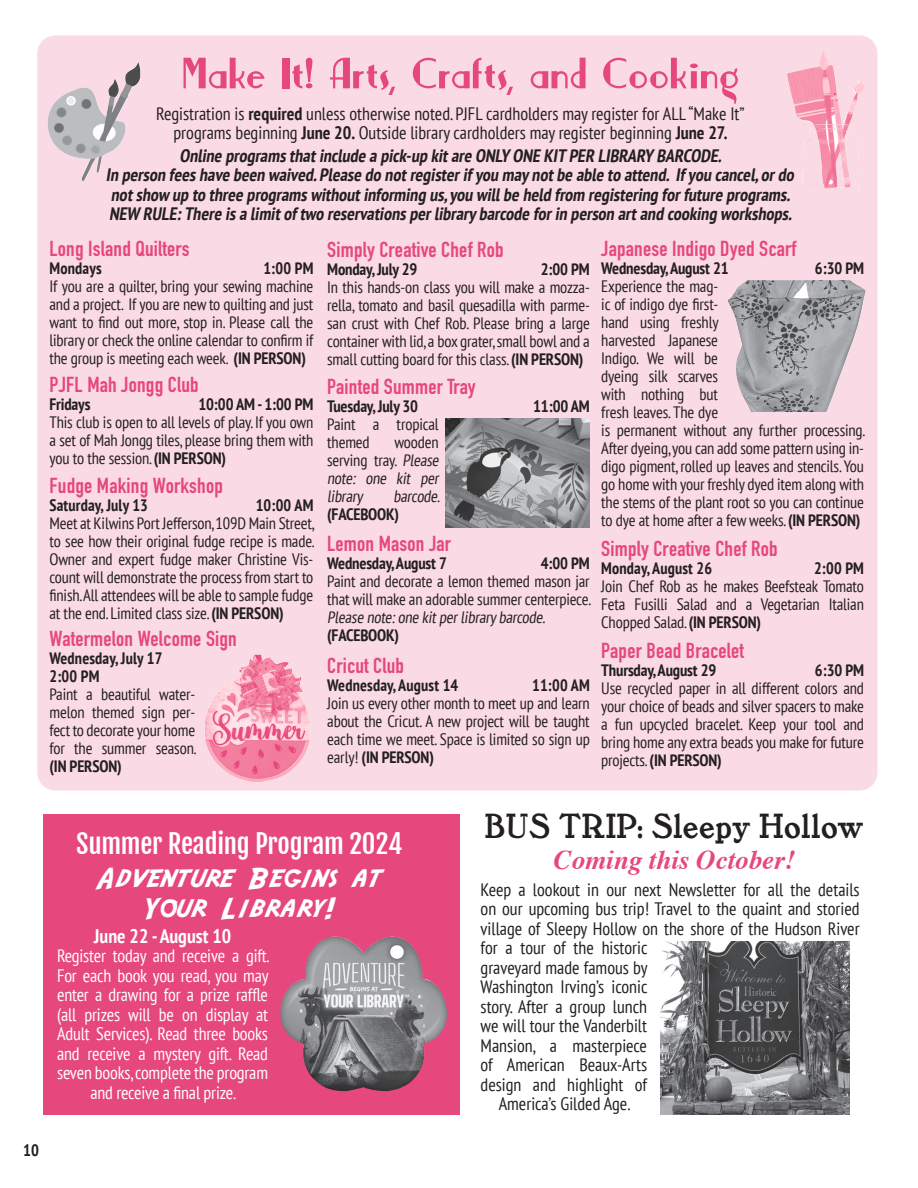
<style>
.page{position:relative;width:918px;height:1188px;background:#fff}
.page>*{position:absolute;margin:0;border:0;box-sizing:border-box;transform-origin:0 0}
.t1{font:49.5px "Nickerbocker NF";color:#e6477d}
.t2{font:33.3px "Adventure Normal";letter-spacing:-.01em;color:#fff}
.t3{font:33px "Tanglewood Tales NF";letter-spacing:-.01em;color:#231f20}
.t4{font:italic 700 27px "Times";color:#e6477d}
.t5{font:25.95px "Fjalla One";letter-spacing:-.01em;color:#fff}
.t6{font:700 21.3px "DIN Condensed";letter-spacing:.01em;color:#e6477d}
.t7{font:700 condensed 19.65px "PT Sans";color:#fff}
.t8{font:condensed 18px "PT Sans";color:#231f20}
.t9{font:italic 700 condensed 18px "PT Sans";color:#231f20}
.t10{font:condensed 18px/19.5px "PT Sans";letter-spacing:-.01em;color:#fff;text-align:center}
.t11{font:condensed 16.5px/18px "PT Sans";letter-spacing:-.01em;color:#231f20;text-align:justify}
.t12{font:700 condensed 16.5px/18px "PT Sans";letter-spacing:-.01em;color:#231f20}
.t13{font:700 condensed 16.5px "PT Sans";letter-spacing:.01em;color:#231f20}
.s1{font-weight:700}
.s2{font-weight:400}
</style>
<div class="page">
<div style="left:43px;top:814px;width:417px;height:301px;background:#e6477d"></div>
<div style="left:37px;top:35px;width:840px;height:756px;background:#fadae5;border-radius:18px"></div>
<img style="left:787px;top:51px;width:77px;height:139px">
<img style="left:47px;top:63px;width:94px;height:118px">
<img style="left:280px;top:936px;width:167px;height:156px">
<img style="left:205px;top:655px;width:105px;height:127px">
<img style="left:727px;top:280px;width:139px;height:132px">
<img style="left:446px;top:418px;width:144px;height:109px">
<img style="left:661px;top:942px;width:188px;height:172px">
<p class="t1" style="left:182px;top:51px;width:559px">Make It! Arts, Crafts, and Cooking</p>
<p class="t8" style="left:156px;top:102px;width:590px">Registration is <span class="s1">required</span> unless otherwise noted. PJFL cardholders may register for ALL “Make It”</p>
<p class="t8" style="left:173px;top:121px;width:555px">programs beginning <span class="s1">June 20.</span> Outside library cardholders may register beginning <span class="s1">June 27.</span></p>
<p class="t9" style="left:179px;top:143px;width:547px">Online programsthatinclude a pick-up kitare ONLY ONE KITPER LIBRARY BARCODE.</p>
<p class="t9" style="left:106px;top:163px;width:693px">In person feeshave been waived.Please do notregisterif you may notbe able to attend. If you cancel,ordo</p>
<p class="t9" style="left:111px;top:182px;width:684px">notshow up to three programswithoutinforming us,you willbe held from registering forfuture programs.</p>
<p class="t9" style="left:109px;top:202px;width:688px">NEW RULE:There isa limitof two reservationsperlibrary barcode forin person artand cooking workshops.</p>
<p class="t6" style="left:50px;top:234px;width:142px">Long Island Quilters</p>
<p class="t13" style="left:50px;top:257px;width:54px">Mondays</p>
<p class="t12" style="left:263px;top:258px;width:51px">1:00 PM</p>
<p class="t11" style="left:50px;top:276px;width:265px">If you are a quilter, bring your sewing machine and a project. If you are new to quilting and just want to find out more, stop in. Please call the library or check the online calendar to confirm if the group is meeting each week. <span class="s1">(IN PERSON)</span></p>
<p class="t6" style="left:50px;top:370px;width:151px">PJFL Mah Jongg Club</p>
<p class="t12" style="left:50px;top:395px;width:43px">Fridays</p>
<p class="t12" style="left:199px;top:395px;width:116px">10:00 AM - 1:00 PM</p>
<p class="t11" style="left:50px;top:413px;width:265px">This club is open to all levels of play. If you own a set of Mah Jongg tiles, please bring them with you to the session. <span class="s1">(IN PERSON)</span></p>
<p class="t6" style="left:50px;top:471px;width:175px">Fudge Making Workshop</p>
<p class="t13" style="left:50px;top:494px;width:100px">Saturday, July 13</p>
<p class="t12" style="left:256px;top:495px;width:59px">10:00 AM</p>
<p class="t11" style="left:50px;top:513px;width:267px">Meet at Kilwins Port Jefferson, 109D Main Street, to see how their original fudge recipe is made.<br>Owner and expert fudge maker Christine Vis&shy;count will demonstrate the process from start to finish. All attendees will be able to sample fudge at the end. Limited class size. <span class="s1">(IN PERSON)</span></p>
<p class="t6" style="left:50px;top:624px;width:189px">Watermelon Welcome Sign</p>
<p class="t13" style="left:50px;top:647px;width:115px">Wednesday, July 17</p>
<p class="t12" style="left:50px;top:666px;width:51px">2:00 PM</p>
<p class="t11" style="left:50px;top:684px;width:148px">Paint a beautiful water&shy;melon themed sign per&shy;fect to decorate your home for the summer season. <span class="s1">(IN PERSON)</span></p>
<p class="t6" style="left:327px;top:235px;width:178px">Simply Creative Chef Rob</p>
<p class="t12" style="left:327px;top:260px;width:92px">Monday, July 29</p>
<p class="t12" style="left:541px;top:260px;width:51px">2:00 PM</p>
<p class="t11" style="left:327px;top:278px;width:264px">In this hands-on class you will make a mozza&shy;rella, tomato and basil quesadilla with parme&shy;san crust with Chef Rob. Please bring a large container with lid, a box grater, small bowl and a small cutting board for this class. <span class="s1">(IN PERSON)</span></p>
<p class="t6" style="left:327px;top:372px;width:150px">Painted Summer Tray</p>
<p class="t12" style="left:327px;top:396px;width:92px">Tuesday, July 30</p>
<p class="t12" style="left:533px;top:396px;width:58px">11:00 AM</p>
<p class="t11" style="left:327px;top:414px;width:113px">Paint a tropical themed</p>
<p class="t11" style="left:327px;top:432px;width:116px;text-align:left;text-indent:67px">wooden serving tray. Please note: one kit per library</p>
<p class="t12" style="left:327px;top:486px;width:117px;text-indent:66px"><span class="s2">barcode. </span>(FACEBOOK)</p>
<p class="t6" style="left:327px;top:529px;width:125px">Lemon Mason Jar</p>
<p class="t12" style="left:327px;top:554px;width:121px">Wednesday, August 7</p>
<p class="t12" style="left:541px;top:554px;width:51px">4:00 PM</p>
<p class="t11" style="left:327px;top:572px;width:265px">Paint and decorate a lemon themed mason jar that will make an adorable summer centerpiece.<br>Please note:one kitperlibrarybarcode.</p>
<p class="t12" style="left:327px;top:626px;width:73px">(FACEBOOK)</p>
<p class="t6" style="left:327px;top:651px;width:78px">Cricut Club</p>
<p class="t13" style="left:327px;top:674px;width:133px">Wednesday, August 14</p>
<p class="t12" style="left:532px;top:675px;width:59px">11:00 AM</p>
<p class="t11" style="left:327px;top:693px;width:264px">Join us every other month to meet up and learn about the Cricut. A new project will be taught each time we meet. Space is limited so sign up early! <span class="s1">(IN PERSON)</span></p>
<p class="t6" style="left:601px;top:234px;width:197px">Japanese Indigo Dyed Scarf</p>
<p class="t12" style="left:601px;top:258px;width:129px">Wednesday, August 21</p>
<p class="t12" style="left:815px;top:258px;width:51px">6:30 PM</p>
<p class="t11" style="left:601px;top:276px;width:265px;text-align:left">Experience the mag-<br>ic of indigo dye first-<br>hand using freshly<br>harvested Japanese<br>Indigo. We will be<br>dyeing silk scarves<br>with nothing but<br>fresh leaves. The dye<br>is permanent without any further processing.<br>After dyeing, you can add some pattern using in&shy;digo pigment, rolled up leaves and stencils. You go home with your freshly dyed item along with the stems of the plant root so you can continue to dye at home after a few weeks. <span class="s1">(IN PERSON)</span></p>
<p class="t6" style="left:601px;top:534px;width:178px">Simply Creative Chef Rob</p>
<p class="t13" style="left:601px;top:557px;width:112px">Monday, August 26</p>
<p class="t12" style="left:814px;top:558px;width:51px">2:00 PM</p>
<p class="t11" style="left:601px;top:576px;width:264px">Join Chef Rob as he makes Beefsteak Tomato Feta Fusilli Salad and a Vegetarian Italian Chopped Salad. <span class="s1">(IN PERSON)</span></p>
<p class="t6" style="left:601px;top:636px;width:144px">Paper Bead Bracelet</p>
<p class="t12" style="left:601px;top:660px;width:117px">Thursday, August 29</p>
<p class="t12" style="left:815px;top:660px;width:51px">6:30 PM</p>
<p class="t11" style="left:601px;top:678px;width:264px">Use recycled paper in all different colors and your choice of beads and silver spacers to make a fun upcycled bracelet. Keep your tool and bring home any extra beads you make for future projects. <span class="s1">(IN PERSON)</span></p>
<p class="t12" style="left:23px;top:1141px;width:17px">10</p>
<p class="t5" style="left:76px;top:827px;width:328px">Summer Reading Program 2024</p>
<p class="t2" style="left:97px;top:866px;width:285px">Adventure Begins at</p>
<p class="t2" style="left:143px;top:896px;width:194px">Your Library!</p>
<p class="t7" style="left:94px;top:923px;width:139px">June 22 - August 10</p>
<p class="t10" style="left:57px;top:946px;width:214px">Register today and receive a gift.<br>For each book you read, you may enter a drawing for a prize raffle (all prizes will be on display at<br>Adult Services). Read three books and receive a mystery gift. Read seven books, complete the program and receive a final prize.</p>
<p class="t3" style="left:485px;top:807px;width:381px">BUS TRIP: Sleepy Hollow</p>
<p class="t4" style="left:554px;top:835px;width:243px">Coming this October!</p>
<p class="t8" style="left:481px;top:878px;width:381px">Keep a lookout in our next Newsletter for all the details</p>
<p class="t8" style="left:481px;top:897px;width:381px">on our upcoming bus trip! Travel to the quaint and storied</p>
<p class="t8" style="left:481px;top:917px;width:381px">village of Sleepy Hollow on the shore of the Hudson River</p>
<p class="t8" style="left:481px;top:936px;width:168px">for a tour of the historic</p>
<p class="t8" style="left:481px;top:956px;width:169px">graveyard made famous by</p>
<p class="t8" style="left:481px;top:975px;width:168px">Washington Irving’s iconic</p>
<p class="t8" style="left:481px;top:995px;width:168px">story. After a group lunch</p>
<p class="t8" style="left:481px;top:1014px;width:168px">we will tour the Vanderbilt</p>
<p class="t8" style="left:481px;top:1034px;width:168px">Mansion, a masterpiece</p>
<p class="t8" style="left:481px;top:1053px;width:168px">of American Beaux-Arts</p>
<p class="t8" style="left:481px;top:1073px;width:168px">design and highlight of</p>
<p class="t8" style="left:499px;top:1092px;width:133px">America’s Gilded Age.</p>
</div>
